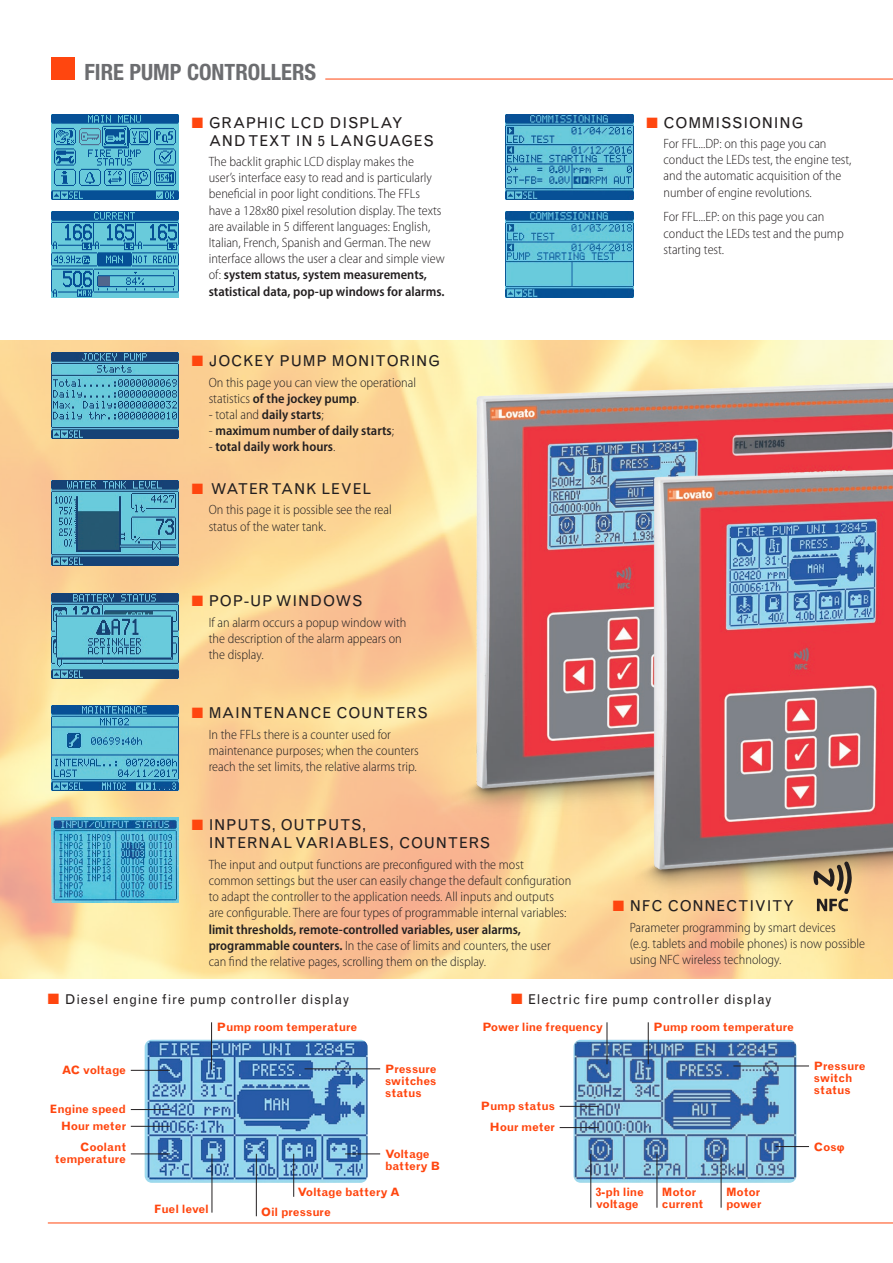
<style>
.page{position:relative;width:893px;height:1263px;background:#fff}
.page>*{position:absolute;margin:0;border:0;box-sizing:border-box;transform-origin:0 0}
.t1{font:700 condensed 22.5px "Helvetica Neue LT";color:#6c6d70}
.t2{font:15px/18px "Grotesque";letter-spacing:.05em;color:#231f20}
.t3{font:300 semi-condensed 13.5px/16.2px "Myriad Pro";color:#231f20}
.t4{font:13.5px "Grotesque";letter-spacing:.05em;color:#231f20}
.t5{font:600 semi-condensed 13.5px "Myriad Pro";color:#231f20}
.t6{font:700 11.55px/12px "Grotesque";color:#ff460f}
.t7{font:700 11.55px "Grotesque";letter-spacing:-.02em;color:#ff460f}
.t8{font:700 11.55px/12px "Grotesque";letter-spacing:-.025em;color:#ff460f}
.s1{color:#ff460f}
.s2{font-weight:600}
.s3{font-weight:300}
.s4{font-family:"Myriad Pro";font-stretch:semi-condensed}
</style>
<div class="page">
<img style="left:0;top:340px;width:893px;height:638px">
<img style="left:437px;top:370px;width:456px;height:457px">
<hr style="left:325px;top:79px;width:568px;height:1px;background:#ff460f">
<hr style="left:48px;top:1222px;width:845px;height:1px;background:#ff460f">
<div style="left:51px;top:57px;width:24px;height:23px;background:#ff460f"></div>
<img style="left:635px;top:451px;width:258px;height:458px">
<img style="left:51px;top:115px;width:128px;height:85px">
<img style="left:51px;top:212px;width:128px;height:85px">
<img style="left:51px;top:353px;width:128px;height:85px">
<img style="left:51px;top:481px;width:128px;height:85px">
<img style="left:51px;top:593px;width:128px;height:85px">
<img style="left:506px;top:115px;width:127px;height:85px">
<img style="left:506px;top:212px;width:127px;height:85px">
<img style="left:51px;top:705px;width:128px;height:85px">
<img style="left:51px;top:817px;width:128px;height:85px">
<svg style="left:813px;top:861px;width:39px;height:51px;background:#ac9469"></svg>
<img style="left:145px;top:1040px;width:223px;height:143px">
<hr style="left:211px;top:1022px;width:1px;height:48px;background:#231f20">
<hr style="left:293px;top:1154px;width:1px;height:43px;background:#231f20">
<hr style="left:212px;top:1154px;width:1px;height:58px;background:#231f20">
<hr style="left:256px;top:1154px;width:1px;height:62px;background:#231f20">
<hr style="left:305px;top:1068px;width:75px;height:1px;background:#231f20">
<hr style="left:345px;top:1154px;width:35px;height:1px;background:#231f20">
<hr style="left:131px;top:1154px;width:39px;height:1px;background:#231f20">
<hr style="left:131px;top:1126px;width:39px;height:1px;background:#231f20">
<hr style="left:131px;top:1109px;width:39px;height:1px;background:#231f20">
<hr style="left:131px;top:1070px;width:39px;height:1px;background:#231f20">
<img style="left:573px;top:1040px;width:223px;height:143px">
<hr style="left:648px;top:1022px;width:1px;height:42px;background:#231f20">
<hr style="left:607px;top:1022px;width:1px;height:42px;background:#231f20">
<hr style="left:657px;top:1154px;width:1px;height:54px;background:#231f20">
<hr style="left:591px;top:1154px;width:1px;height:54px;background:#231f20">
<hr style="left:721px;top:1154px;width:1px;height:54px;background:#231f20">
<hr style="left:733px;top:1066px;width:76px;height:1px;background:#231f20">
<hr style="left:775px;top:1146px;width:34px;height:1px;background:#231f20">
<hr style="left:560px;top:1106px;width:39px;height:1px;background:#231f20">
<hr style="left:560px;top:1127px;width:39px;height:1px;background:#231f20">
<h1 class="t1" style="left:85px;top:58px;width:233px">FIRE PUMP CONTROLLERS</h1>
<p class="t2" style="left:209px;top:113px;width:227px;text-indent:-17px"><span class="s1">■</span> GRAPHIC LCD DISPLAY<br>AND TEXT IN 5 LANGUAGES</p>
<p class="t3" style="left:209px;top:153px;width:238px">The backlit graphic LCD display makes the<br>user’s interface easy to read and is particularly beneficial in poor light conditions. The FFLs have a 128x80 pixel resolution display. The texts are available in 5 different languages: English, Italian, French, Spanish and German. The new interface allows the user a clear and simple view of: <span class="s2">system status, system measurements, statistical data, pop-up windows for alarms.</span></p>
<p class="t2" style="left:192px;top:352px;width:250px"><span class="s1">■</span> JOCKEY PUMP MONITORING</p>
<p class="t3" style="left:209px;top:374px;width:209px">On this page you can view the operational statistics <span class="s2">of the jockey pump</span>.</p>
<p class="t5" style="left:209px;top:406px;width:116px"><span class="s3">- total and</span> daily starts<span class="s3">;</span></p>
<p class="t5" style="left:209px;top:422px;width:187px"><span class="s3">-</span> maximum number of daily starts<span class="s3">;</span></p>
<p class="t5" style="left:209px;top:438px;width:128px"><span class="s3">-</span> total daily work hours<span class="s3">.</span></p>
<p class="t2" style="left:192px;top:480px;width:181px"><span class="s1">■</span> WATER TANK LEVEL</p>
<p class="t3" style="left:209px;top:502px;width:185px">On this page it is possible see the real status of the water tank.</p>
<p class="t2" style="left:192px;top:592px;width:172px"><span class="s1">■</span> POP-UP WINDOWS</p>
<p class="t3" style="left:209px;top:614px;width:199px">If an alarm occurs a popup window with the description of the alarm appears on the display.</p>
<p class="t2" style="left:192px;top:704px;width:238px"><span class="s1">■</span> MAINTENANCE COUNTERS</p>
<p class="t3" style="left:209px;top:726px;width:211px">In the FFLs there is a counter used for maintenance purposes; when the counters reach the set limits, the relative alarms trip.</p>
<p class="t2" style="left:209px;top:816px;width:283px;text-indent:-17px"><span class="s1">■</span> INPUTS, OUTPUTS,<br>INTERNAL VARIABLES, COUNTERS</p>
<p class="t3" style="left:209px;top:856px;width:364px">The input and output functions are preconfigured with the most common settings but the user can easily change the default configuration to adapt the controller to the application needs. All inputs and outputs are configurable. There are four types of programmable internal variables:</p>
<p class="t3" style="left:209px;top:921px;width:344px"><span class="s2">limit thresholds, remote-controlled variables, user alarms, programmable counters.</span> In the case of limits and counters, the user can find the relative pages, scrolling them on the display.</p>
<p class="t2" style="left:647px;top:113px;width:158px"><span class="s1">■</span> COMMISSIONING</p>
<p class="t3" style="left:664px;top:135px;width:190px">For FFL...DP: on this page you can conduct the LEDs test, the engine test, and the automatic acquisition of the number of engine revolutions.</p>
<p class="t3" style="left:664px;top:209px;width:182px">For FFL...EP: on this page you can conduct the LEDs test and the pump starting test.</p>
<p class="t2" style="left:613px;top:897px;width:183px"><span class="s1">■</span> NFC CONNECTIVITY</p>
<p class="t3" style="left:630px;top:919px;width:237px">Parameter programming by smart devices<br>(e.g. tablets and mobile phones) is now possible using NFC wireless technology.</p>
<p class="t4" style="left:48px;top:991px;width:303px"><span class="s1">■</span> Diesel engine fire pump controller display</p>
<p class="t4" style="left:511px;top:991px;width:262px"><span class="s1">■</span> Electric fire pump controller display</p>
<p class="t6" style="left:217px;top:1021px;width:142px">Pump room temperature</p>
<p class="t7" style="left:482px;top:1020px;width:122px">Power line frequency</p>
<p class="t6" style="left:653px;top:1021px;width:142px">Pump room temperature</p>
<p class="t8" style="left:62px;top:1063px;width:66px">AC voltage</p>
<p class="t6" style="left:385px;top:1063px;width:53px;text-align:justify">Pressure switches status</p>
<p class="t6" style="left:814px;top:1060px;width:53px">Pressure switch status</p>
<p class="t7" style="left:50px;top:1102px;width:78px">Engine speed</p>
<p class="t6" style="left:61px;top:1119px;width:66px">Hour meter</p>
<p class="t6" style="left:481px;top:1095px;width:75px;line-height:21.1px;text-align:right">Pump status<br>Hour meter</p>
<p class="t6" style="left:55px;top:1141px;width:72px;text-align:right">Coolant temperature</p>
<p class="t6" style="left:385px;top:1148px;width:56px">Voltage battery B</p>
<p class="t6" style="left:814px;top:1141px;width:32px">Cos<span class="s4">φ</span></p>
<p class="t7" style="left:154px;top:1202px;width:56px">Fuel level</p>
<p class="t6" style="left:261px;top:1182px;width:140px;line-height:20px;text-indent:36px">Voltage battery A<br>Oil pressure</p>
<p class="t8" style="left:596px;top:1186px;width:50px">3-ph line voltage</p>
<p class="t6" style="left:726px;top:1186px;width:37px">Motor power</p>
<p class="t6" style="left:662px;top:1186px;width:43px">Motor current</p>
</div>
